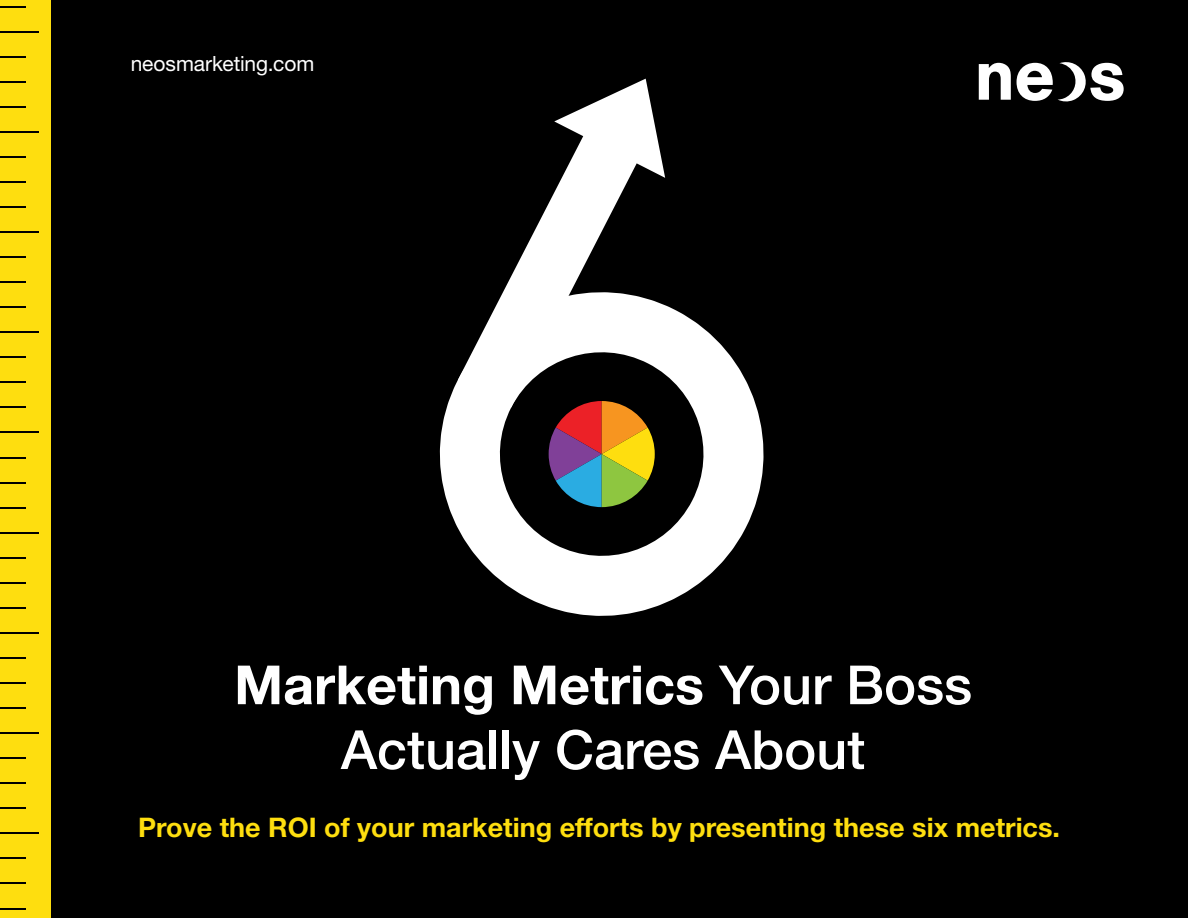
<style>
.page{position:relative;width:1188px;height:918px;background:#000}
.page>*{position:absolute;margin:0;border:0;box-sizing:border-box;transform-origin:0 0}
.t1{font:500 54px/64.8px "Helvetica Neue";color:#fff;text-align:center}
.t2{font:700 27px "Helvetica Neue";color:#fede0f}
.t3{font:21px "Helvetica Neue";color:#fff}
.s1{font-weight:700}
</style>
<div class="page">
<svg style="left:441px;top:323px;width:323px;height:282px"></svg>
<svg style="left:439px;top:78px;width:258px;height:397px"></svg>
<div style="left:0;top:0;width:51px;height:918px;background:#fede0f"></div>
<svg style="left:554px;top:79px;width:111px;height:99px"></svg>
<svg style="left:0;top:908px;width:26px;height:1px"></svg>
<svg style="left:0;top:883px;width:26px;height:1px"></svg>
<svg style="left:0;top:858px;width:26px;height:1px"></svg>
<hr style="left:0;top:833px;width:39px;height:1px;background:#000">
<svg style="left:0;top:808px;width:26px;height:1px"></svg>
<svg style="left:0;top:783px;width:26px;height:1px"></svg>
<hr style="left:0;top:757px;width:26px;height:2px;background:#000">
<hr style="left:0;top:732px;width:39px;height:2px;background:#000">
<hr style="left:0;top:707px;width:26px;height:2px;background:#000">
<hr style="left:0;top:682px;width:26px;height:2px;background:#000">
<hr style="left:0;top:657px;width:26px;height:2px;background:#000">
<hr style="left:0;top:632px;width:39px;height:2px;background:#000">
<hr style="left:0;top:607px;width:26px;height:2px;background:#000">
<hr style="left:0;top:582px;width:26px;height:2px;background:#000">
<svg style="left:0;top:557px;width:26px;height:1px"></svg>
<hr style="left:0;top:532px;width:39px;height:1px;background:#000">
<svg style="left:0;top:507px;width:26px;height:1px"></svg>
<svg style="left:0;top:482px;width:26px;height:1px"></svg>
<svg style="left:0;top:457px;width:26px;height:1px"></svg>
<hr style="left:0;top:432px;width:39px;height:1px;background:#000">
<svg style="left:0;top:407px;width:26px;height:1px"></svg>
<svg style="left:0;top:382px;width:26px;height:1px"></svg>
<svg style="left:0;top:357px;width:26px;height:1px"></svg>
<hr style="left:0;top:332px;width:39px;height:1px;background:#000">
<hr style="left:0;top:306px;width:26px;height:2px;background:#000">
<hr style="left:0;top:281px;width:26px;height:2px;background:#000">
<hr style="left:0;top:256px;width:26px;height:2px;background:#000">
<hr style="left:0;top:231px;width:39px;height:2px;background:#000">
<hr style="left:0;top:206px;width:26px;height:2px;background:#000">
<hr style="left:0;top:181px;width:26px;height:2px;background:#000">
<hr style="left:0;top:156px;width:26px;height:2px;background:#000">
<hr style="left:0;top:131px;width:39px;height:2px;background:#000">
<svg style="left:0;top:106px;width:26px;height:1px"></svg>
<svg style="left:0;top:81px;width:26px;height:1px"></svg>
<svg style="left:0;top:56px;width:26px;height:1px"></svg>
<hr style="left:0;top:31px;width:39px;height:1px;background:#000">
<svg style="left:0;top:6px;width:26px;height:1px"></svg>
<svg style="left:979px;top:63px;width:32px;height:37px"></svg>
<svg style="left:1017px;top:62px;width:107px;height:39px"></svg>
<p class="t3" style="left:131px;top:51px;width:185px">neosmarketing.com</p>
<h1 class="t1" style="left:234px;top:652px;width:740px"><span class="s1">Marketing Metrics</span> Your Boss<br>Actually Cares About</h1>
<p class="t2" style="left:138px;top:810px;width:923px">Prove the ROI of your marketing efforts by presenting these six metrics.</p>
</div>
